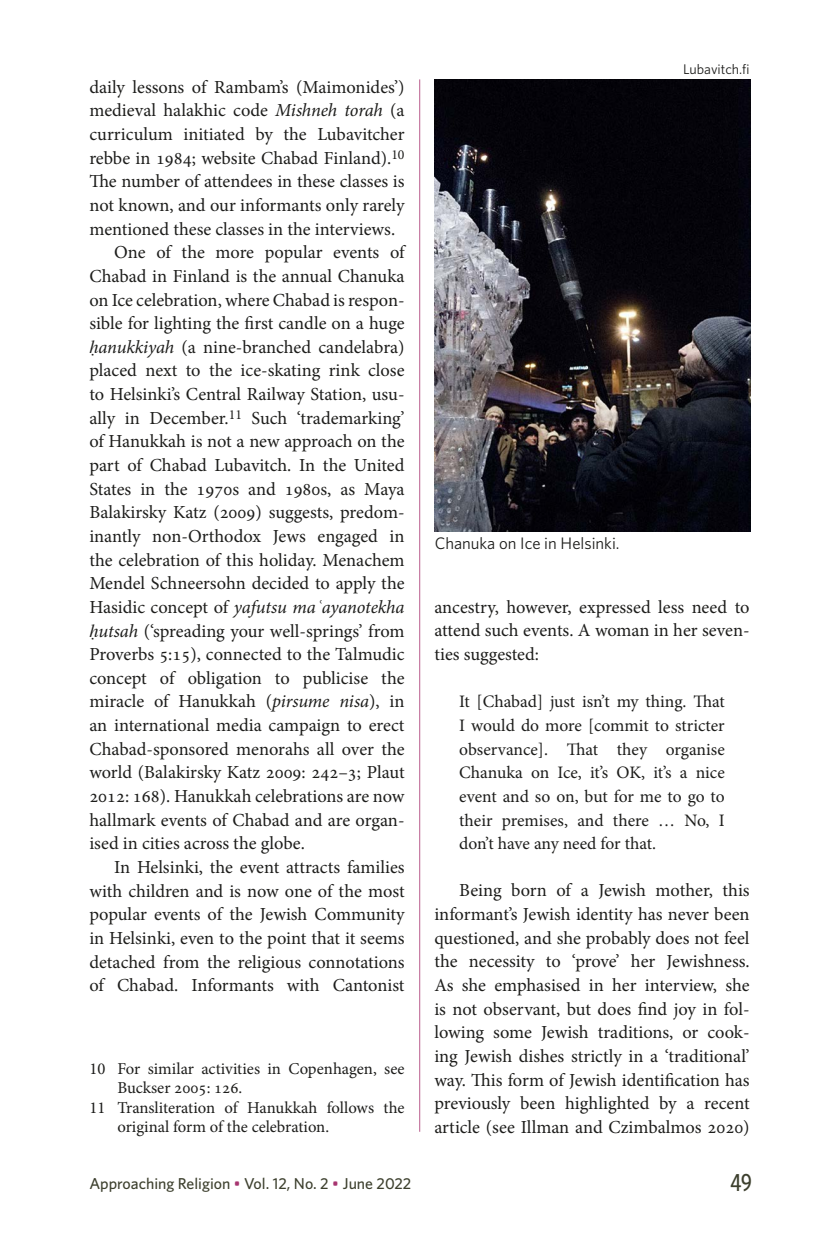
<style>
.page{position:relative;width:839px;height:1241px;background:#fff}
.page>*{position:absolute;margin:0;border:0;box-sizing:border-box;transform-origin:0 0}
.t1{font:500 24.5px "Whitney Condensed";color:#3d402e}
.Leipis{font:18.38px/23.6px "Minion Pro";color:#1d1d1b;text-align:justify}
.Leipis_1__kpl{font:18.38px/23.6px "Minion Pro";letter-spacing:-.005em;color:#1d1d1b;text-align:justify}
.Lainaus{font:17.5px/23.6px "Minion Pro";letter-spacing:-.01em;color:#1d1d1b;text-align:justify}
.Viitteet{font:16.62px/19.2px "Minion Pro";color:#1d1d1b}
.Kuvateksti{font:16.62px "Whitney";color:#1d1d1b}
.t2{font:500 15.75px "Whitney";color:#3d402e}
.Kuvateksti-2{font:14px "Whitney";color:#1d1d1b}
.s1{font-style:italic}
.s2{font-family:"Times";font-style:italic}
.s3{font-family:"Times New Roman";font-style:italic}
.s4{color:#a73570}
</style>
<div class="page">
<hr style="left:419px;top:79px;width:1px;height:1052px;background:#b95d8d">
<img style="left:434px;top:79px;width:315px;height:452px">
<p class="Leipis_1__kpl" style="left:89px;top:75px;width:317px">daily lessons of Rambam’s (Maimonides’) medieval halakhic code <span class="s1">Mishneh torah</span> (a curriculum initiated by the Lubavitcher rebbe in 1984; website Chabad Finland).<sup>10<br></sup>The number of attendees in these classes is not known, and our informants only rarely mentioned these classes in the interviews.</p>
<p class="Leipis" style="left:89px;top:241px;width:317px;text-indent:25px">One of the more popular events of Chabad in Finland is the annual Chanuka on Ice celebration, where Chabad is respon&shy;sible for lighting the first candle on a huge <span class="s2">ḥ</span><span class="s1">anukkiyah</span> (a nine-branched candelabra) placed next to the ice-skating rink close to Helsinki’s Central Railway Station, usu&shy;ally in December.<sup>11</sup> Such ‘trademarking’ of Hanukkah is not a new approach on the part of Chabad Lubavitch. In the United States in the 1970s and 1980s, as Maya Balakirsky Katz (2009) suggests, predom&shy;inantly non-Orthodox Jews engaged in the celebration of this holiday. Menachem Mendel Schneersohn decided to apply the Hasidic concept of <span class="s1">yafutsu ma</span><span class="s3">ʿ</span><span class="s1">ayanotekha </span><span class="s2">ḥ</span><span class="s1">utsah</span> (‘spreading your well-springs’ from Proverbs 5:15), connected to the Talmudic concept of obligation to publicise the miracle of Hanukkah (<span class="s1">pirsume nisa</span>), in an international media campaign to erect Chabad-sponsored menorahs all over the world (Balakirsky Katz 2009: 242–3; Plaut 2012: 168). Hanukkah celebrations are now hallmark events of Chabad and are organ&shy;ised in cities across the globe.</p>
<p class="Leipis" style="left:89px;top:855px;width:317px;text-indent:25px">In Helsinki, the event attracts families with children and is now one of the most popular events of the Jewish Community in Helsinki, even to the point that it seems detached from the religious connotations of Chabad. Informants with Cantonist</p>
<p class="Viitteet" style="left:117px;top:1058px;width:289px;text-indent:-28px">10 For similar activities in Copenhagen, see<br>Buckser 2005: 126.</p>
<p class="Viitteet" style="left:117px;top:1097px;width:288px;text-indent:-28px">11 Transliteration of Hanukkah follows the original form of the celebration.</p>
<p class="Kuvateksti-2" style="left:683px;top:60px;width:68px">Lubavitch.fi</p>
<p class="Kuvateksti" style="left:434px;top:532px;width:186px">Chanuka on Ice in Helsinki.</p>
<p class="Leipis" style="left:434px;top:595px;width:317px">ancestry, however, expressed less need to attend such events. A woman in her seven&shy;ties suggested:</p>
<p class="Lainaus" style="left:459px;top:690px;width:267px">It [Chabad] just isn’t my thing. That I would do more [commit to stricter observance]. That they organise Chanuka on Ice, it’s OK, it’s a nice event and so on, but for me to go to their premises, and there … No, I don’t have any need for that.</p>
<p class="Leipis" style="left:434px;top:878px;width:317px;text-indent:25px">Being born of a Jewish mother, this informant’s Jewish identity has never been questioned, and she probably does not feel the necessity to ‘prove’ her Jewishness.<br>As she emphasised in her interview, she is not observant, but does find joy in fol&shy;lowing some Jewish traditions, or cook&shy;ing Jewish dishes strictly in a ‘traditional’ way. This form of Jewish identification has previously been highlighted by a recent article (see Illman and Czimbalmos 2020)</p>
<p class="t2" style="left:89px;top:1172px;width:323px">Approaching Religion <span class="s4">•</span> Vol. 12, No. 2 <span class="s4">•</span> June 2022</p>
<h1 class="t1" style="left:730px;top:1167px;width:23px">49</h1>
</div>
